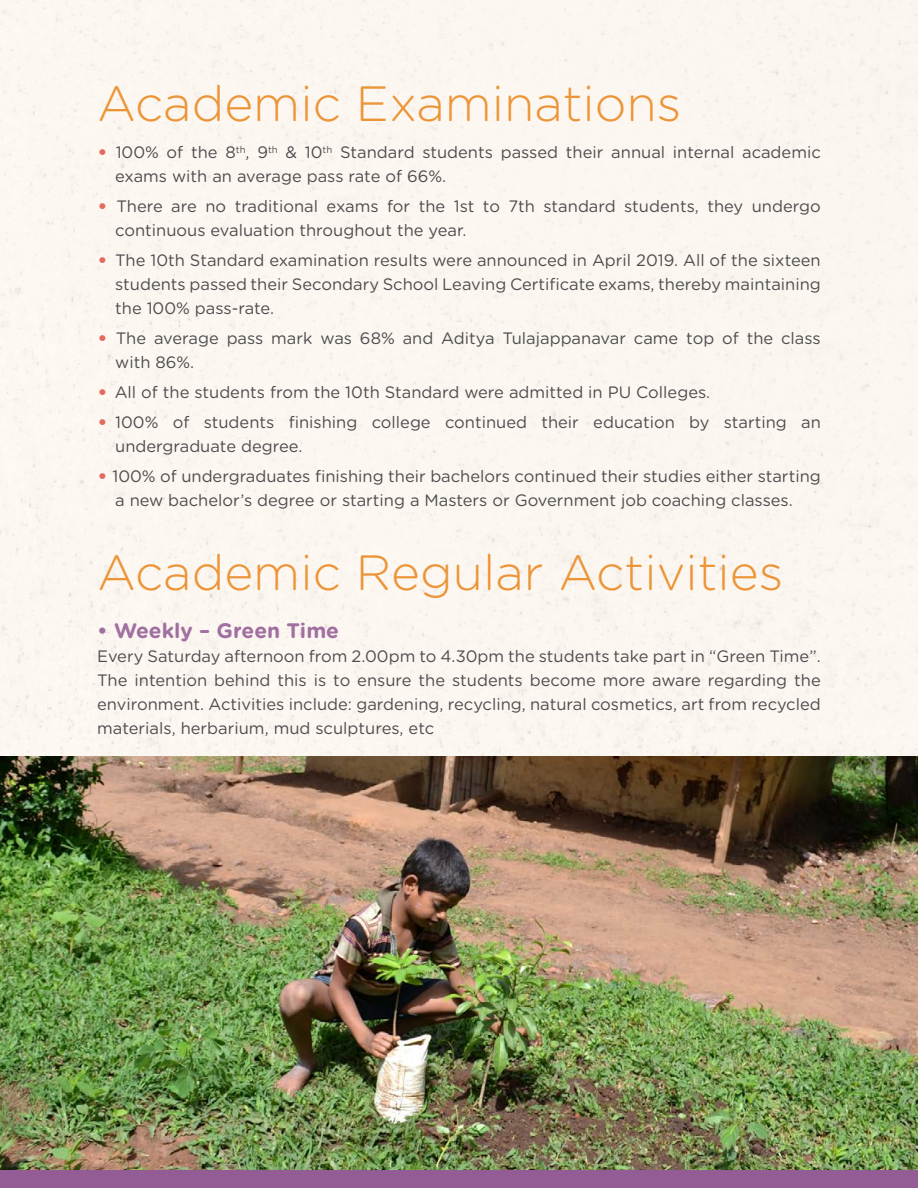
<style>
.page{position:relative;width:918px;height:1188px;background:#fff}
.page>*{position:absolute;margin:0;border:0;box-sizing:border-box;transform-origin:0 0}
.t1{font:300 49.5px "Gotham Rounded";color:#ec9538}
.t2{font:700 21px "Gotham Rounded";color:#a070a0}
.t3{font:16.5px/24px "Gotham Rounded";color:#4d4d4f}
.s1{font-size:22.5px;color:#e5695d}
</style>
<div class="page">
<div style="left:0;top:1170px;width:918px;height:18px;background:#945c94"></div>
<img style="left:0;top:756px;width:918px;height:414px">
<hr style="left:917px;top:0;width:1px;height:425px;background:#fcf6f0">
<h1 class="t1" style="left:97px;top:70px;width:586px">Academic Examinations</h1>
<p class="t3" style="left:115px;top:140px;width:707px;text-indent:-18px"><span class="s1">•</span> 100% of the 8<sup>th</sup>, 9<sup>th</sup> &amp; 10<sup>th</sup> Standard students passed their annual internal academic exams with an average pass rate of 66%.</p>
<p class="t3" style="left:115px;top:194px;width:707px;text-indent:-18px"><span class="s1">•</span> There are no traditional exams for the 1st to 7th standard students, they undergo continuous evaluation throughout the year.</p>
<p class="t3" style="left:115px;top:248px;width:707px;text-align:justify;text-indent:-18px"><span class="s1">•</span> The 10th Standard examination results were announced in April 2019. All of the sixteen students passed their Secondary School Leaving Certificate exams, thereby maintaining the 100% pass-rate.</p>
<p class="t3" style="left:115px;top:326px;width:707px;text-indent:-18px"><span class="s1">•</span> The average pass mark was 68% and Aditya Tulajappanavar came top of the class with 86%.</p>
<p class="t3" style="left:97px;top:380px;width:615px"><span class="s1">•</span> All of the students from the 10th Standard were admitted in PU Colleges.</p>
<p class="t3" style="left:115px;top:410px;width:707px;text-indent:-18px"><span class="s1">•</span> 100% of students finishing college continued their education by starting an undergraduate degree.</p>
<p class="t3" style="left:97px;top:464px;width:725px;text-align:center"><span class="s1">•</span> 100% of undergraduates finishing their bachelors continued their studies either starting a new bachelor’s degree or starting a Masters or Government job coaching classes.</p>
<h1 class="t1" style="left:97px;top:540px;width:688px">Academic Regular Activities</h1>
<p class="t2" style="left:97px;top:615px;width:243px">• Weekly – Green Time</p>
<p class="t3" style="left:97px;top:644px;width:725px;text-align:justify">Every Saturday afternoon from 2.00pm to 4.30pm the students take part in “Green Time”.<br>The intention behind this is to ensure the students become more aware regarding the environment. Activities include: gardening, recycling, natural cosmetics, art from recycled materials, herbarium, mud sculptures, etc</p>
</div>
